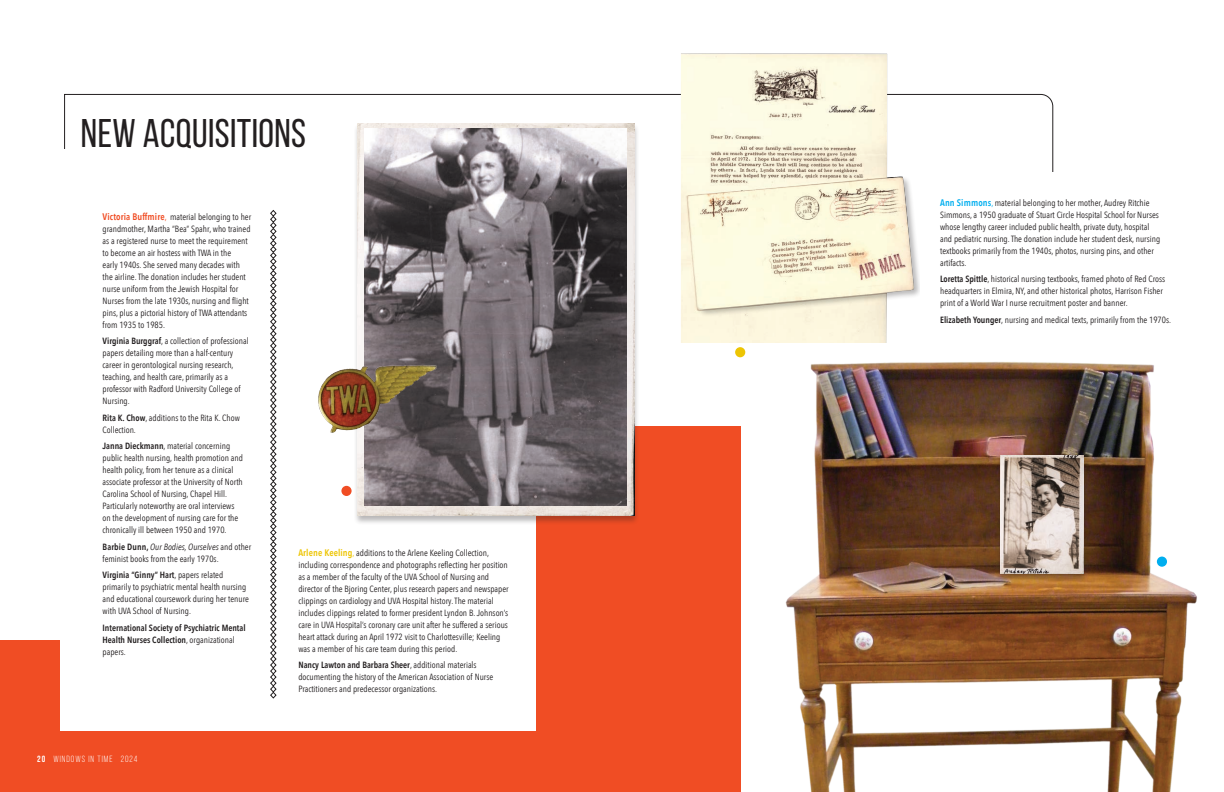
<style>
.page{position:relative;width:1224px;height:792px;background:#fff}
.page>*{position:absolute;margin:0;border:0;box-sizing:border-box;transform-origin:0 0}
.t1{font:40px "Bebas Neue";letter-spacing:.01em;color:#231f20}
.t2{font:9px/12px "Avenir Next Condensed";color:#231f20}
.t3{font:600 9px/12px "Avenir Next Condensed";color:#231f20}
.t4{font:9px "Bebas Neue";letter-spacing:.11em;color:#fff}
.s1{font-weight:600;font-size:9.5px;color:#f04d24}
.s2{color:#f04d24}
.s3{font-weight:600}
.s4{font-style:italic}
.s5{font-weight:400}
.s6{font-weight:700}
.s7{font-weight:600;font-size:9.5px;color:#edc504}
.s8{color:#edc504}
.s9{font-weight:600;font-size:9.5px;color:#00aeef}
.s10{color:#00aeef}
</style>
<div class="page">
<div style="left:0;top:427px;width:741px;height:365px;background:#f04d24"></div>
<div style="left:61px;top:383px;width:475px;height:347px;background:#fff"></div>
<svg style="left:64px;top:94px;width:989px;height:78px"></svg>
<div style="left:1px;top:149px;width:289px;height:49px;background:#fff"></div>
<img style="left:785px;top:362px;width:412px;height:430px">
<div style="left:995px;top:455px;width:93px;height:128px;background:#231f20;opacity:.32"></div>
<img style="left:1000px;top:456px;width:83px;height:118px">
<svg style="left:270px;top:210px;width:7px;height:489px"></svg>
<div style="left:0;top:389px;width:74px;height:250px;background:#fff"></div>
<img style="left:681px;top:54px;width:233px;height:289px">
<div style="left:686px;top:175px;width:234px;height:142px;background:#231f20;opacity:.31"></div>
<img style="left:688px;top:177px;width:226px;height:132px">
<div style="left:735px;top:347px;width:10px;height:10px;background:#edc504;border-radius:50%"></div>
<div style="left:1157px;top:557px;width:10px;height:10px;background:#00aeef;border-radius:50%"></div>
<div style="left:353px;top:123px;width:287px;height:402px;background:#231f20;opacity:.32"></div>
<img style="left:358px;top:123px;width:276px;height:392px">
<img style="left:365px;top:129px;width:261px;height:377px">
<img style="left:318px;top:361px;width:129px;height:75px">
<div style="left:341px;top:486px;width:11px;height:10px;background:#f04d24;border-radius:50%"></div>
<p class="t1" style="left:81px;top:111px;width:227px">NEW ACQUISITIONS</p>
<p class="t2" style="left:103px;top:210px;width:150px"><span class="s1">Victoria Buffmire</span><span class="s2">,</span> material belonging to her grandmother, Martha “Bea” Spahr, who trained as a registered nurse to meet the requirement to become an air hostess with TWA in the<br>early 1940s. She served many decades with the airline. The donation includes her student nurse uniform from the Jewish Hospital for Nurses from the late 1930s, nursing and flight pins, plus a pictorial history of TWA attendants from 1935 to 1985.</p>
<p class="t2" style="left:103px;top:335px;width:148px"><span class="s3">Virginia Burggraf</span>, a collection of professional papers detailing more than a half-century career in gerontological nursing research, teaching, and health care, primarily as a professor with Radford University College of Nursing.</p>
<p class="t2" style="left:103px;top:411px;width:139px"><span class="s3">Rita K. Chow</span>, additions to the Rita K. Chow<br>Collection.</p>
<p class="t2" style="left:103px;top:439px;width:142px"><span class="s3">Janna Dieckmann</span>, material concerning public health nursing, health promotion and health policy, from her tenure as a clinical associate professor at the University of North Carolina School of Nursing, Chapel Hill.<br>Particularly noteworthy are oral interviews on the development of nursing care for the chronically ill between 1950 and 1970.</p>
<p class="t2" style="left:103px;top:540px;width:150px"><span class="s3">Barbie Dunn,</span> <span class="s4">Our Bodies, Ourselves</span> and other feminist books from the early 1970s.</p>
<p class="t2" style="left:103px;top:568px;width:148px"><span class="s3">Virginia “Ginny” Hart</span>, papers related primarily to psychiatric mental health nursing and educational coursework during her tenure with UVA School of Nursing.</p>
<p class="t3" style="left:103px;top:621px;width:145px">International Society of Psychiatric Mental<br>Health Nurses Collection<span class="s5">, organizational papers.</span></p>
<p class="t4" style="left:37px;top:754px;width:102px"><span class="s6">20</span> WINDOWS IN TIME 2024</p>
<p class="t2" style="left:298px;top:546px;width:212px"><span class="s7">Arlene Keeling</span><span class="s8">,</span> additions to the Arlene Keeling Collection, including correspondence and photographs reflecting her position as a member of the faculty of the UVA School of Nursing and director of the Bjoring Center, plus research papers and newspaper clippings on cardiology and UVA Hospital history. The material includes clippings related to former president Lyndon B. Johnson’s care in UVA Hospital’s coronary care unit after he suffered a serious heart attack during an April 1972 visit to Charlottesville; Keeling was a member of his care team during this period.</p>
<p class="t2" style="left:298px;top:659px;width:196px"><span class="s3">Nancy Lawton and Barbara Sheer</span>, additional materials documenting the history of the American Association of Nurse<br>Practitioners and predecessor organizations.</p>
<p class="t2" style="left:940px;top:196px;width:222px"><span class="s9">Ann Simmons</span><span class="s10">,</span> material belonging to her mother, Audrey Ritchie Simmons, a 1950 graduate of Stuart Circle Hospital School for Nurses whose lengthy career included public health, private duty, hospital and pediatric nursing. The donation include her student desk, nursing textbooks primarily from the 1940s, photos, nursing pins, and other artifacts.</p>
<p class="t2" style="left:940px;top:273px;width:227px"><span class="s3">Loretta Spittle</span>, historical nursing textbooks, framed photo of Red Cross headquarters in Elmira, NY, and other historical photos, Harrison Fisher print of a World War I nurse recruitment poster and banner.</p>
<p class="t2" style="left:940px;top:313px;width:232px"><span class="s3">Elizabeth Younger</span>, nursing and medical texts, primarily from the 1970s.</p>
</div>
